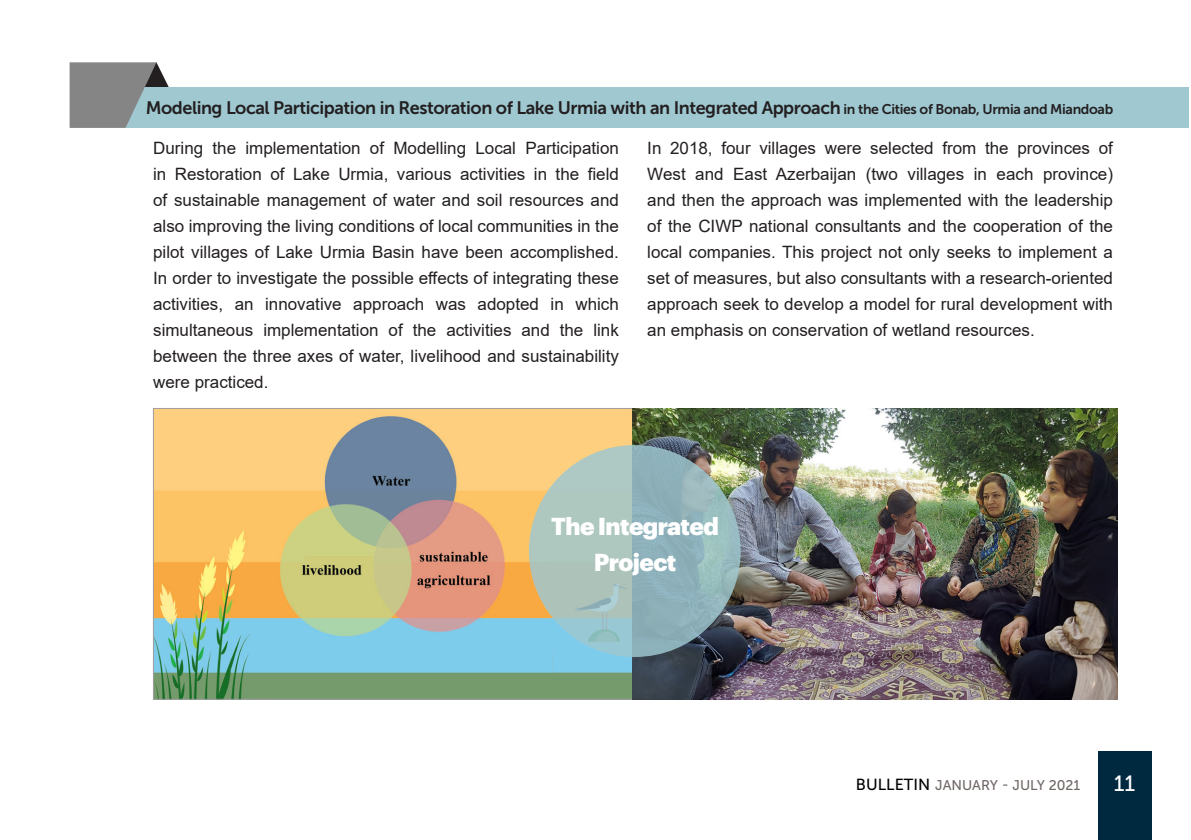
<style>
.page{position:relative;width:1191px;height:840px;background:#fff}
.page>*{position:absolute;margin:0;border:0;box-sizing:border-box;transform-origin:0 0}
.t1{font:900 24px/36px "Graphik Arabic";letter-spacing:-.025em;color:#fff;text-align:center}
.t2{font:22px "Museo Sans 500";color:#fff}
.t3{font:18px "Museo Sans 700";letter-spacing:-.025em;color:#231f20}
.t4{font:17px/26px "Arial";color:#231f20;text-align:justify}
.t5{font:14px "Museo Sans 500";color:#706866}
.s1{font-size:14px}
.s2{font-size:16px;color:#000}
</style>
<div class="page">
<div style="left:1097px;top:750px;width:54px;height:89px;background:#002940"></div>
<img style="left:155px;top:410px;width:477px;height:287px">
<img style="left:632px;top:408px;width:485px;height:291px">
<svg style="left:529px;top:445px;width:211px;height:211px;background:#9dbcbd"></svg>
<div style="left:70px;top:87px;width:1118px;height:41px;background:#9fc8d1"></div>
<svg style="left:70px;top:62px;width:99px;height:66px"></svg>
<p class="t3" style="left:146px;top:97px;width:969px">Modeling Local Participation in Restoration of Lake Urmia with an Integrated Approach <span class="s1">in the Cities of Bonab, Urmia and Miandoab</span></p>
<p class="t4" style="left:153px;top:134px;width:467px">During the implementation of Modelling Local Participation in Restoration of Lake Urmia, various activities in the field of sustainable management of water and soil resources and also improving the living conditions of local communities in the pilot villages of Lake Urmia Basin have been accomplished.<br>In order to investigate the possible effects of integrating these activities, an innovative approach was adopted in which simultaneous implementation of the activities and the link between the three axes of water, livelihood and sustainability were practiced.</p>
<p class="t4" style="left:647px;top:134px;width:467px">In 2018, four villages were selected from the provinces of West and East Azerbaijan (two villages in each province) and then the approach was implemented with the leadership of the CIWP national consultants and the cooperation of the local companies. This project not only seeks to implement a set of measures, but also consultants with a research-oriented approach seek to develop a model for rural development with an emphasis on conservation of wetland resources.</p>
<p class="t1" style="left:551px;top:508px;width:169px">The Integrated<br>Project</p>
<p class="t5" style="left:856px;top:777px;width:226px"><span class="s2">BULLETIN</span> JANUARY - JULY 2021</p>
<p class="t2" style="left:1113px;top:771px;width:23px">11</p>
</div>
